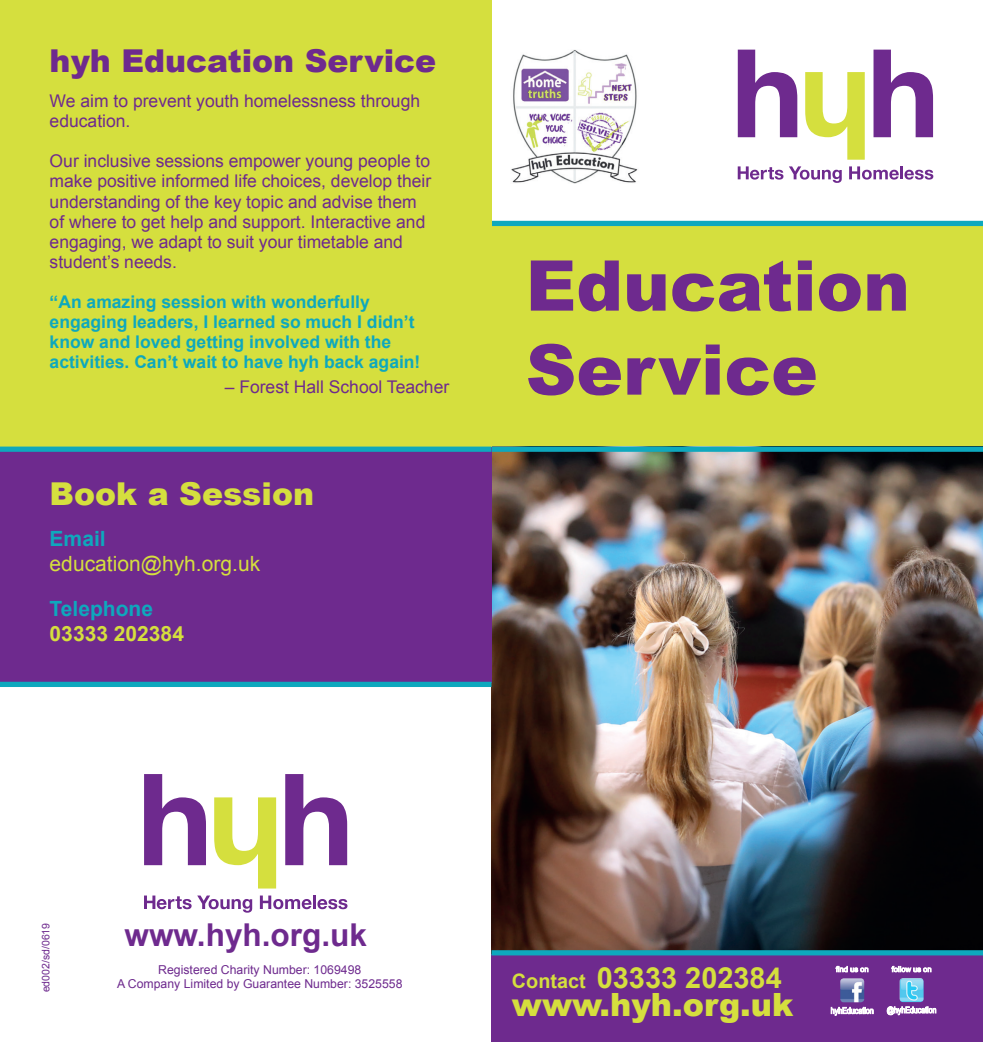
<style>
.page{position:relative;width:983px;height:1042px;background:#fff}
.page>*{position:absolute;margin:0;border:0;box-sizing:border-box;transform-origin:0 0}
.t1{font:900 70px/84px "Arial";color:#6e2a8e}
.t2{font:900 32.02px "Arial";color:#d5df3e}
.t3{font:900 31.5px "Arial";color:#6e2a8e}
.t4{font:700 31.5px "Arial";color:#6e2a8e}
.t5{font:900 31.5px "Arial";color:#d5df3e}
.t6{font:700 29.05px "Arial";color:#d5df3e}
.t7{font:21px/25.2px "Arial";color:#d5df3e}
.t8{font:700 21px/25.2px "Arial";color:#d5df3e}
.t9{font:17.5px/20.1px "Arial";color:#6e2a8e}
.t10{font:700 17.5px/20.1px "Arial";color:#0ea8bd}
.t11{font:12.25px "Arial";color:#6e2a8e}
.t12{font:10.5px "Arial";color:#6e2a8e}
.s1{font-weight:700;color:#0ea8bd}
.s2{color:#0ea8bd}
.s3{font-size:19.95px}
</style>
<div class="page">
<div style="left:491px;top:223px;width:491px;height:226px;background:#d5df3e"></div>
<div style="left:491px;top:952px;width:491px;height:90px;background:#6e2a8e"></div>
<img style="left:491px;top:452px;width:491px;height:498px">
<svg style="left:737px;top:166px;width:104px;height:17px"></svg>
<svg style="left:849px;top:166px;width:84px;height:14px"></svg>
<svg style="left:873px;top:50px;width:59px;height:87px"></svg>
<svg style="left:737px;top:50px;width:60px;height:87px"></svg>
<svg style="left:805px;top:72px;width:59px;height:88px"></svg>
<div style="left:491px;top:221px;width:491px;height:5px;background:#0ea8bd"></div>
<div style="left:491px;top:446px;width:491px;height:6px;background:#0ea8bd"></div>
<div style="left:491px;top:950px;width:491px;height:5px;background:#0ea8bd"></div>
<svg style="left:830px;top:1007px;width:43px;height:8px"></svg>
<img style="left:840px;top:978px;width:24px;height:24px">
<svg style="left:835px;top:966px;width:33px;height:6px"></svg>
<svg style="left:886px;top:1006px;width:49px;height:9px"></svg>
<img style="left:899px;top:978px;width:24px;height:24px">
<svg style="left:891px;top:966px;width:40px;height:6px"></svg>
<svg style="left:144px;top:895px;width:47px;height:14px"></svg>
<svg style="left:197px;top:895px;width:55px;height:17px"></svg>
<svg style="left:260px;top:895px;width:51px;height:14px"></svg>
<hr style="left:313px;top:895px;width:3px;height:14px;background:#6e2a8e">
<svg style="left:317px;top:899px;width:30px;height:10px"></svg>
<svg style="left:285px;top:774px;width:62px;height:91px"></svg>
<svg style="left:144px;top:774px;width:62px;height:91px"></svg>
<svg style="left:214px;top:797px;width:62px;height:91px"></svg>
<div style="left:0;top:446px;width:491px;height:237px;background:#6e2a8e"></div>
<div style="left:0;top:0;width:492px;height:446px;background:#d5df3e"></div>
<div style="left:0;top:446px;width:491px;height:6px;background:#0ea8bd"></div>
<div style="left:0;top:682px;width:491px;height:5px;background:#0ea8bd"></div>
<img style="left:511px;top:50px;width:127px;height:134px">
<p class="t3" style="left:50px;top:38px;width:388px">hyh Education Service</p>
<p class="t9" style="left:50px;top:91px;width:372px">We aim to prevent youth homelessness through education.</p>
<p class="t9" style="left:50px;top:151px;width:383px">Our inclusive sessions empower young people to make positive informed life choices, develop their understanding of the key topic and advise them of where to get help and support. Interactive and engaging, we adapt to suit your timetable and student’s needs.</p>
<p class="t10" style="left:50px;top:292px;width:372px">“An amazing session with wonderfully engaging leaders, I learned so much I didn’t know and loved getting involved with the activities. Can’t wait to have hyh back again!</p>
<p class="t9" style="left:225px;top:377px;width:226px">– Forest Hall School Teacher</p>
<p class="t5" style="left:50px;top:471px;width:266px">Book a Session</p>
<p class="t7" style="left:50px;top:526px;width:212px"><span class="s1">Email </span>education@hyh.org.uk</p>
<p class="t8" style="left:50px;top:597px;width:136px"><span class="s2">Telephone<br></span>03333 202384</p>
<p class="t1" style="left:525px;top:241px;width:385px">Education<br>Service</p>
<p class="t12" style="left:39px;top:992px;width:71px;rotate:-90deg">ed002/sd/0619</p>
<p class="t4" style="left:125px;top:914px;width:244px">www.hyh.org.uk</p>
<p class="t11" style="left:158px;top:961px;width:204px">Registered Charity Number: 1069498</p>
<p class="t11" style="left:117px;top:976px;width:287px">A Company Limited by Guarantee Number: 3525558</p>
<p class="t6" style="left:512px;top:958px;width:271px"><span class="s3">Contact</span> 03333 202384</p>
<p class="t2" style="left:512px;top:981px;width:283px">www.hyh.org.uk</p>
</div>
